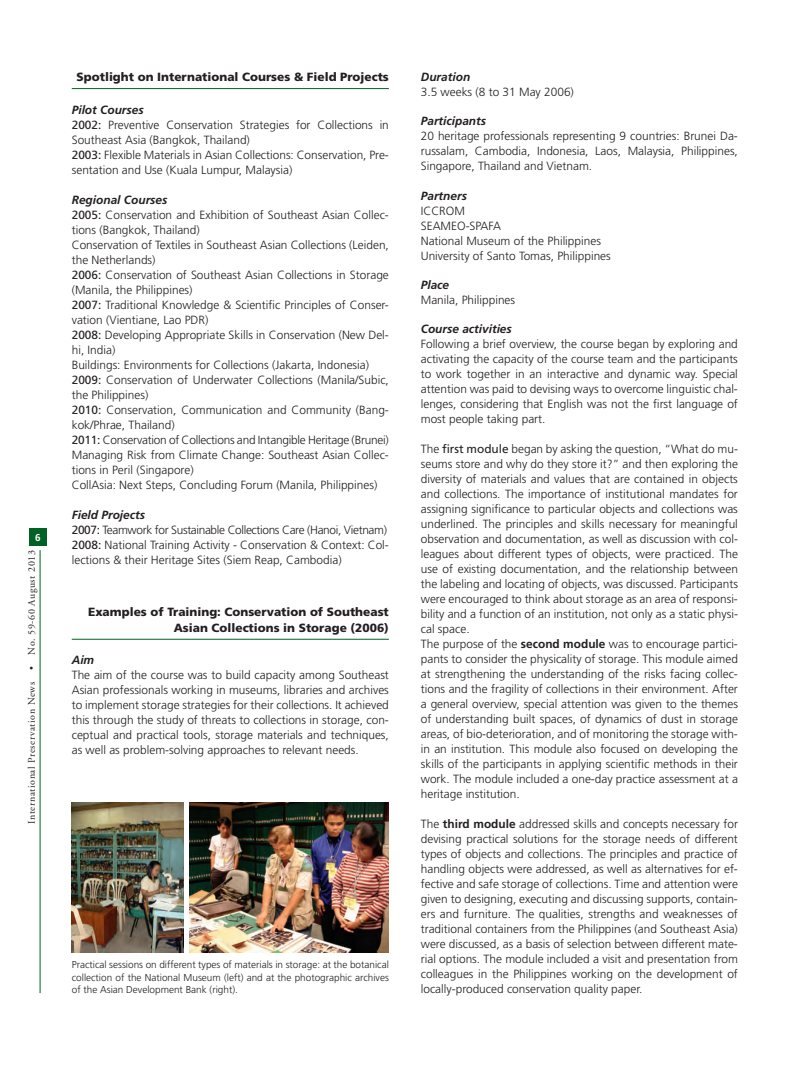
<style>
.page{position:relative;width:809px;height:1065px;background:#fff}
.page>*{position:absolute;margin:0;border:0;box-sizing:border-box;transform-origin:0 0}
.t1{font:300 11.88px/15px "Frutiger";color:#231f20}
.t2{font:900 11.88px/16.2px "Frutiger";color:#231f20;text-align:right}
.t3{font:italic 700 11.88px "Frutiger";color:#231f20}
.t4{font:300 10px/12.5px "Frutiger";color:#231f20;text-align:justify}
.t5{font:10px "Adobe Garamond";letter-spacing:.06em;color:#231f20}
.t6{font:700 10px "Frutiger";color:#fff}
.s1{font-weight:700;font-style:italic}
.s2{font-weight:400}
.s3{font-weight:700}
</style>
<div class="page">
<div style="left:29px;top:528px;width:18px;height:18px;background:#006224"></div>
<hr style="left:40px;top:550px;width:1px;height:443px;background:#006224">
<hr style="left:72px;top:88px;width:317px;height:1px;background:#006224">
<hr style="left:72px;top:639px;width:317px;height:1px;background:#006224">
<img style="left:72px;top:803px;width:112px;height:149px">
<img style="left:190px;top:803px;width:199px;height:149px">
<p class="t6" style="left:35px;top:533px;width:7px">6</p>
<p class="t5" style="left:28px;top:824px;width:275px;rotate:-90deg">International Preservation News • No. 59-60 August 2013</p>
<p class="t2" style="left:77px;top:70px;width:314px">Spotlight on International Courses &amp; Field Projects</p>
<p class="t1" style="left:72px;top:103px;width:319px"><span class="s1">Pilot Courses<br></span><span class="s2">2002:</span> Preventive Conservation Strategies for Collections in Southeast Asia (Bangkok, Thailand)<br><span class="s2">2003:</span> Flexible Materials in Asian Collections: Conservation, Pre&shy;sentation and Use (Kuala Lumpur, Malaysia)</p>
<p class="t1" style="left:72px;top:193px;width:319px"><span class="s1">Regional Courses<br></span><span class="s2">2005:</span> Conservation and Exhibition of Southeast Asian Collec&shy;tions (Bangkok, Thailand)<br>Conservation of Textiles in Southeast Asian Collections (Leiden, the Netherlands)<br><span class="s2">2006:</span> Conservation of Southeast Asian Collections in Storage (Manila, the Philippines)<br><span class="s2">2007:</span> Traditional Knowledge &amp; Scientific Principles of Conser&shy;vation (Vientiane, Lao PDR)<br><span class="s2">2008:</span> Developing Appropriate Skills in Conservation (New Del&shy;hi, India)<br>Buildings: Environments for Collections (Jakarta, Indonesia)<br><span class="s2">2009:</span> Conservation of Underwater Collections (Manila/Subic, the Philippines)<br><span class="s2">2010:</span> Conservation, Communication and Community (Bang&shy;kok/Phrae, Thailand)<br><span class="s2">2011:</span> Conservation of Collections and Intangible Heritage (Brunei)<br>Managing Risk from Climate Change: Southeast Asian Collec&shy;tions in Peril (Singapore)<br>CollAsia: Next Steps, Concluding Forum (Manila, Philippines)</p>
<p class="t1" style="left:72px;top:508px;width:319px"><span class="s1">Field Projects<br></span><span class="s2">2007:</span> Teamwork for Sustainable Collections Care (Hanoi, Vietnam)<br><span class="s2">2008:</span> National Training Activity - Conservation &amp; Context: Col&shy;lections &amp; their Heritage Sites (Siem Reap, Cambodia)</p>
<p class="t2" style="left:88px;top:604px;width:302px">Examples of Training: Conservation of Southeast<br>Asian Collections in Storage (2006)</p>
<p class="t3" style="left:72px;top:655px;width:24px">Aim</p>
<p class="t1" style="left:72px;top:668px;width:319px;text-align:justify">The aim of the course was to build capacity among Southeast Asian professionals working in museums, libraries and archives to implement storage strategies for their collections. It achieved this through the study of threats to collections in storage, con&shy;ceptual and practical tools, storage materials and techniques, as well as problem-solving approaches to relevant needs.</p>
<p class="t4" style="left:72px;top:959px;width:319px">Practical sessions on different types of materials in storage: at the botanical collection of the National Museum (left) and at the photographic archives of the Asian Development Bank (right).</p>
<p class="t3" style="left:421px;top:72px;width:51px">Duration</p>
<p class="t1" style="left:421px;top:85px;width:155px">3.5 weeks (8 to 31 May 2006)</p>
<p class="t3" style="left:421px;top:116px;width:67px">Participants</p>
<p class="t1" style="left:421px;top:130px;width:319px;text-align:justify">20 heritage professionals representing 9 countries: Brunei Da&shy;russalam, Cambodia, Indonesia, Laos, Malaysia, Philippines, Singapore, Thailand and Vietnam.</p>
<p class="t3" style="left:421px;top:191px;width:48px">Partners</p>
<p class="t1" style="left:421px;top:204px;width:192px">ICCROM<br>SEAMEO-SPAFA<br>National Museum of the Philippines<br>University of Santo Tomas, Philippines</p>
<p class="t3" style="left:421px;top:280px;width:30px">Place</p>
<p class="t1" style="left:421px;top:293px;width:96px">Manila, Philippines</p>
<p class="t3" style="left:421px;top:325px;width:93px">Course activities</p>
<p class="t1" style="left:421px;top:338px;width:319px;text-align:justify">Following a brief overview, the course began by exploring and activating the capacity of the course team and the participants to work together in an interactive and dynamic way. Special attention was paid to devising ways to overcome linguistic chal&shy;lenges, considering that English was not the first language of most people taking part.</p>
<p class="t1" style="left:421px;top:443px;width:319px">The <span class="s2">first module</span> began by asking the question, “What do mu&shy;seums store and why do they store it?” and then exploring the diversity of materials and values that are contained in objects and collections. The importance of institutional mandates for assigning significance to particular objects and collections was underlined. The principles and skills necessary for meaningful observation and documentation, as well as discussion with col&shy;leagues about different types of objects, were practiced. The use of existing documentation, and the relationship between the labeling and locating of objects, was discussed. Participants were encouraged to think about storage as an area of responsi&shy;bility and a function of an institution, not only as a static physi&shy;cal space.<br>The purpose of the <span class="s3">second module</span> was to encourage partici&shy;pants to consider the physicality of storage. This module aimed at strengthening the understanding of the risks facing collec&shy;tions and the fragility of collections in their environment. After a general overview, special attention was given to the themes of understanding built spaces, of dynamics of dust in storage areas, of bio-deterioration, and of monitoring the storage with&shy;in an institution. This module also focused on developing the skills of the participants in applying scientific methods in their work. The module included a one-day practice assessment at a heritage institution.</p>
<p class="t1" style="left:421px;top:818px;width:319px;text-align:justify">The <span class="s3">third module</span> addressed skills and concepts necessary for devising practical solutions for the storage needs of different types of objects and collections. The principles and practice of handling objects were addressed, as well as alternatives for ef&shy;fective and safe storage of collections. Time and attention were given to designing, executing and discussing supports, contain&shy;ers and furniture. The qualities, strengths and weaknesses of traditional containers from the Philippines (and Southeast Asia) were discussed, as a basis of selection between different mate&shy;rial options. The module included a visit and presentation from colleagues in the Philippines working on the development of locally-produced conservation quality paper.</p>
</div>
